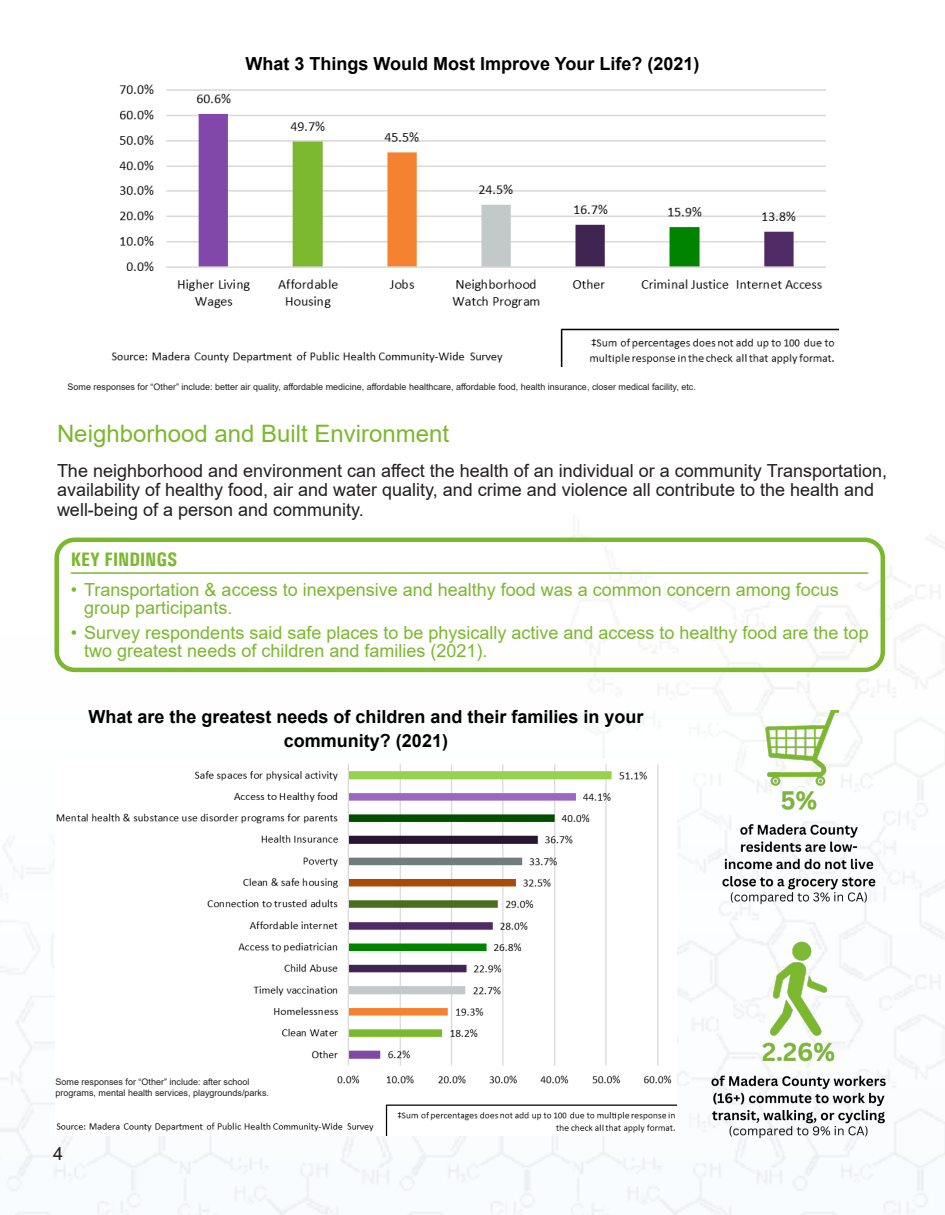
<style>
.page{position:relative;width:945px;height:1215px;background:#fff}
.page>*{position:absolute;margin:0;border:0;box-sizing:border-box;transform-origin:0 0}
.t1{font:24px "Arial";color:#7bb82e}
.t2{font:700 condensed 19.5px "Univers";color:#7bb82e}
.t3{font:18px/18px "Arial";color:#7bb82e}
.t4{font:18px/19.5px "Arial";color:#231f20}
.t5{font:700 18px/24px "Arial";color:#000;text-align:center}
.t6{font:9px/10.8px "Arial";color:#231f20}
</style>
<div class="page">
<img style="left:0;top:535px;width:945px;height:680px">
<div style="left:54px;top:538px;width:831px;height:134px;border:4px solid #7bb82e;border-radius:18px"></div>
<hr style="left:71px;top:572px;width:797px;height:2px;background:#7bb82e">
<img style="left:111px;top:84px;width:728px;height:283px">
<img style="left:56px;top:760px;width:620px;height:375px">
<img style="left:719px;top:710px;width:158px;height:198px">
<img style="left:709px;top:942px;width:177px;height:197px">
<p class="t5" style="left:245px;top:52px;width:456px">What 3 Things Would Most Improve Your Life? (2021)</p>
<p class="t6" style="left:68px;top:382px;width:630px">Some responses for “Other” include: better air quality, affordable medicine, affordable healthcare, affordable food, health insurance, closer medical facility, etc.</p>
<p class="t1" style="left:57px;top:417px;width:394px">Neighborhood and Built Environment</p>
<p class="t4" style="left:57px;top:461px;width:832px">The neighborhood and environment can affect the health of an individual or a community Transportation, availability of healthy food, air and water quality, and crime and violence all contribute to the health and well-being of a person and community.</p>
<p class="t2" style="left:71px;top:548px;width:108px">KEY FINDINGS</p>
<p class="t3" style="left:84px;top:580px;width:756px;text-indent:-14px">• Transportation &amp; access to inexpensive and healthy food was a common concern among focus group participants.</p>
<p class="t3" style="left:84px;top:623px;width:786px;text-indent:-14px">• Survey respondents said safe places to be physically active and access to healthy food are the top two greatest needs of children and families (2021).</p>
<p class="t5" style="left:88px;top:705px;width:557px">What are the greatest needs of children and their families in your community? (2021)</p>
<p class="t6" style="left:56px;top:1076px;width:215px">Some responses for “Other” include: after school programs, mental health services, playgrounds/parks.</p>
<p class="t4" style="left:53px;top:1144px;width:12px">4</p>
</div>
